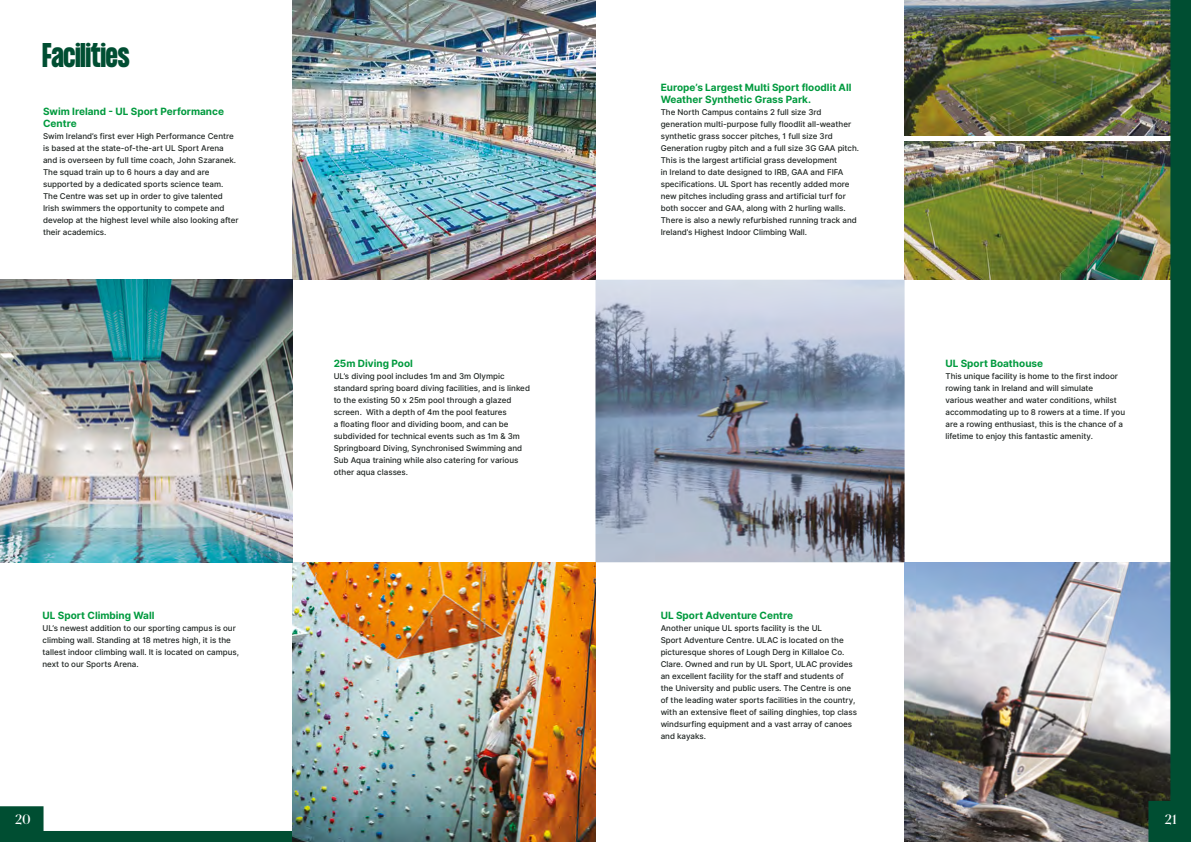
<style>
.page{position:relative;width:1191px;height:842px;background:#fff}
.page>*{position:absolute;margin:0;border:0;box-sizing:border-box;transform-origin:0 0}
.t1{font:700 30px "Formula Condensed";color:#004e32}
.t2{font:500 14px "Saol Standard";color:#fff}
.t3{font:700 10px/12px "Inter";color:#009a3e}
.t4{font:500 8px/12px "Inter";color:#1f2522}
</style>
<div class="page">
<svg style="left:0;top:806px;width:292px;height:36px"></svg>
<img style="left:292px;top:0;width:303px;height:280px">
<img style="left:292px;top:562px;width:303px;height:280px">
<img style="left:0;top:279px;width:292px;height:283px">
<img style="left:904px;top:142px;width:244px;height:138px">
<img style="left:904px;top:0;width:244px;height:136px">
<img style="left:595px;top:280px;width:309px;height:282px">
<img style="left:904px;top:562px;width:244px;height:280px">
<img style="left:1148px;top:0;width:43px;height:842px">
<h1 class="t1" style="left:43px;top:37px;width:88px">Facilities</h1>
<p class="t3" style="left:43px;top:105px;width:182px">Swim Ireland - UL Sport Performance<br>Centre</p>
<p class="t4" style="left:43px;top:130px;width:197px">Swim Ireland’s first ever High Performance Centre is based at the state-of-the-art UL Sport Arena and is overseen by full time coach, John Szaranek.<br>The squad train up to 6 hours a day and are supported by a dedicated sports science team.<br>The Centre was set up in order to give talented Irish swimmers the opportunity to compete and develop at the highest level while also looking after their academics.</p>
<p class="t3" style="left:43px;top:609px;width:113px">UL Sport Climbing Wall</p>
<p class="t4" style="left:43px;top:622px;width:198px">UL’s newest addition to our sporting campus is our climbing wall. Standing at 18 metres high, it is the tallest indoor climbing wall. It is located on campus, next to our Sports Arena.</p>
<h2 class="t2" style="left:15px;top:809px;width:17px">20</h2>
<p class="t3" style="left:334px;top:357px;width:81px">25m Diving Pool</p>
<p class="t4" style="left:334px;top:370px;width:198px">UL’s diving pool includes 1m and 3m Olympic standard spring board diving facilities, and is linked to the existing 50 x 25m pool through a glazed screen. With a depth of 4m the pool features<br>a floating floor and dividing boom, and can be subdivided for technical events such as 1m &amp; 3m Springboard Diving, Synchronised Swimming and Sub Aqua training while also catering for various other aqua classes.</p>
<p class="t3" style="left:660px;top:81px;width:192px">Europe’s Largest Multi Sport floodlit All<br>Weather Synthetic Grass Park.</p>
<p class="t4" style="left:660px;top:106px;width:200px">The North Campus contains 2 full size 3rd generation multi-purpose fully floodlit all-weather synthetic grass soccer pitches, 1 full size 3rd Generation rugby pitch and a full size 3G GAA pitch.<br>This is the largest artificial grass development<br>in Ireland to date designed to IRB, GAA and FIFA specifications. UL Sport has recently added more new pitches including grass and artificial turf for both soccer and GAA, along with 2 hurling walls.<br>There is also a newly refurbished running track and Ireland’s Highest Indoor Climbing Wall.</p>
<p class="t3" style="left:660px;top:609px;width:134px">UL Sport Adventure Centre</p>
<p class="t4" style="left:660px;top:622px;width:198px">Another unique UL sports facility is the UL<br>Sport Adventure Centre. ULAC is located on the picturesque shores of Lough Derg in Killaloe Co.<br>Clare. Owned and run by UL Sport, ULAC provides an excellent facility for the staff and students of the University and public users. The Centre is one of the leading water sports facilities in the country, with an extensive fleet of sailing dinghies, top class windsurfing equipment and a vast array of canoes and kayaks.</p>
<p class="t3" style="left:945px;top:357px;width:99px">UL Sport Boathouse</p>
<p class="t4" style="left:945px;top:370px;width:181px">This unique facility is home to the first indoor rowing tank in Ireland and will simulate<br>various weather and water conditions, whilst accommodating up to 8 rowers at a time. If you are a rowing enthusiast, this is the chance of a lifetime to enjoy this fantastic amenity.</p>
<h2 class="t2" style="left:1165px;top:809px;width:13px">21</h2>
</div>
